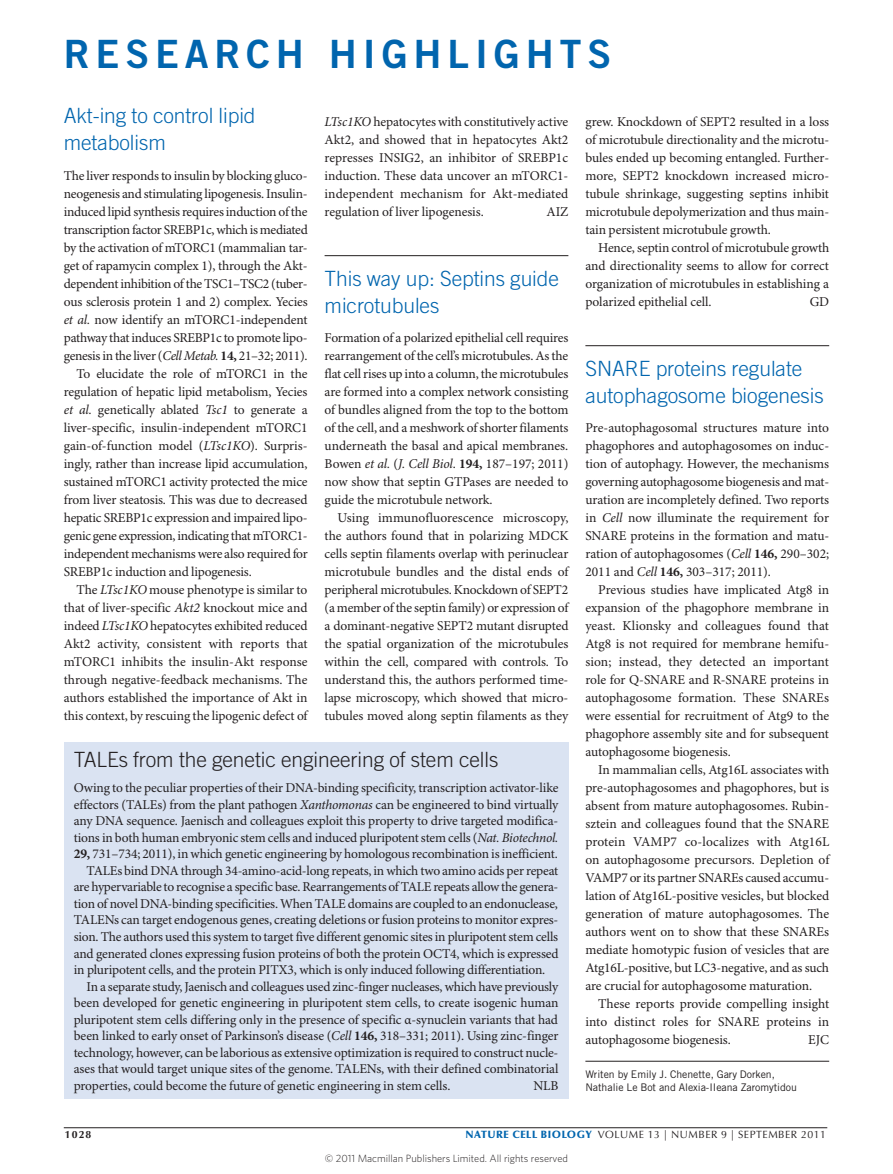
<style>
.page{position:relative;width:893px;height:1174px;background:#fff}
.page>*{position:absolute;margin:0;border:0;box-sizing:border-box;transform-origin:0 0}
.t1{font:39px "Trade Gothic LT Std Bd 2";letter-spacing:.15em;color:#0165ae}
.Research_high_title{font:300 21px/27px "Trade Gothic LT Std";letter-spacing:-.005em;color:#0165ae}
.Reseatch_high_box_ti{font:300 21px "Trade Gothic LT Std";letter-spacing:-.005em;color:#231f20}
.Body_Text{font:13.5px/18px "Minion Pro";letter-spacing:-.01em;color:#231f20;text-align:justify}
.Research_high_box_te{font:13.5px/16.5px "Minion Pro";letter-spacing:-.015em;color:#231f20;text-align:justify}
.BodyFirst{font:13.5px/18px "Minion Pro";letter-spacing:-.01em;color:#231f20;text-align:justify}
.Addresses{font:10.5px/12.8px "Trade Gothic LT Std";letter-spacing:-.005em;color:#231f20}
.t2{font:300 10.5px "Whitney";color:#231f20}
.t3{font:10.5px "Optima LT Std";letter-spacing:.05em;color:#231f20}
.t4{font:700 10.5px "Optima LT Std";color:#231f20}
.s1{font-style:italic}
.s2{font-weight:700}
.s3{font-weight:900;color:#0165ae}
</style>
<div class="page">
<hr style="left:64px;top:1127px;width:763px;height:1px;background:#231f20">
<hr style="left:325px;top:255px;width:243px;height:1px;background:#231f20">
<hr style="left:585px;top:345px;width:244px;height:1px;background:#231f20">
<hr style="left:585px;top:1061px;width:244px;height:1px;background:#231f20">
<div style="left:64px;top:742px;width:504px;height:356px;background:#dae3f2"></div>
<p class="t1" style="left:64px;top:30px;width:549px">RESEARCH HIGHLIGHTS</p>
<p class="Research_high_title" style="left:64px;top:102px;width:193px">Akt-ing to control lipid metabolism</p>
<p class="BodyFirst" style="left:64px;top:167px;width:246px">The liver responds to insulin by blocking gluco&shy;neogenesis and stimulating lipogenesis. Insulin&shy;induced lipid synthesis requires induction of the transcription factor SREBP1c, which is mediated by the activation of mTORC1 (mammalian tar&shy;get of rapamycin complex 1), through the Akt&shy;dependent inhibition of the TSC1–TSC2 (tuber&shy;ous sclerosis protein 1 and 2) complex. Yecies <span class="s1">et al.</span> now identify an mTORC1-independent pathway that induces SREBP1c to promote lipo&shy;genesis in the liver (<span class="s1">Cell Metab.</span> <span class="s2">14,</span> 21–32; 2011).</p>
<p class="Body_Text" style="left:64px;top:365px;width:245px;text-indent:13px">To elucidate the role of mTORC1 in the regulation of hepatic lipid metabolism, Yecies <span class="s1">et al.</span> genetically ablated <span class="s1">Tsc1</span> to generate a liver-specific, insulin-independent mTORC1 gain-of-function model (<span class="s1">LTsc1KO</span>). Surpris&shy;ingly, rather than increase lipid accumulation, sustained mTORC1 activity protected the mice from liver steatosis. This was due to decreased hepatic SREBP1c expression and impaired lipo&shy;genic gene expression, indicating that mTORC1- independent mechanisms were also required for SREBP1c induction and lipogenesis.</p>
<p class="Body_Text" style="left:64px;top:581px;width:245px;text-indent:13px">The <span class="s1">LTsc1KO</span> mouse phenotype is similar to that of liver-specific <span class="s1">Akt2</span> knockout mice and indeed <span class="s1">LTsc1KO</span> hepatocytes exhibited reduced Akt2 activity, consistent with reports that mTORC1 inhibits the insulin-Akt response through negative-feedback mechanisms. The authors established the importance of Akt in this context, by rescuing the lipogenic defect of</p>
<p class="Body_Text" style="left:325px;top:113px;width:245px"><span class="s1">LTsc1KO</span> hepatocytes with constitutively active Akt2, and showed that in hepatocytes Akt2 represses INSIG2, an inhibitor of SREBP1c induction. These data uncover an mTORC1- independent mechanism for Akt-mediated regulation of liver lipogenesis.</p>
<p class="Body_Text" style="left:585px;top:113px;width:245px">grew. Knockdown of SEPT2 resulted in a loss of microtubule directionality and the microtu&shy;bules ended up becoming entangled. Further&shy;more, SEPT2 knockdown increased micro&shy;tubule shrinkage, suggesting septins inhibit microtubule depolymerization and thus main&shy;tain persistent microtubule growth.</p>
<p class="Body_Text" style="left:585px;top:239px;width:245px;text-indent:13px">Hence, septin control of microtubule growth and directionality seems to allow for correct organization of microtubules in establishing a polarized epithelial cell.</p>
<p class="Body_Text" style="left:546px;top:203px;width:23px">AIZ</p>
<p class="Research_high_title" style="left:325px;top:264px;width:236px">This way up: Septins guide microtubules</p>
<p class="BodyFirst" style="left:325px;top:329px;width:245px">Formation of a polarized epithelial cell requires rearrangement of the cell’s microtubules. As the flat cell rises up into a column, the microtubules are formed into a complex network consisting of bundles aligned from the top to the bottom of the cell, and a meshwork of shorter filaments underneath the basal and apical membranes.<br>Bowen <span class="s1">et al.</span> (<span class="s1">J. Cell Biol</span>. <span class="s2">194,</span> 187–197; 2011) now show that septin GTPases are needed to guide the microtubule network.</p>
<p class="Body_Text" style="left:325px;top:509px;width:245px;text-indent:13px">Using immunofluorescence microscopy, the authors found that in polarizing MDCK cells septin filaments overlap with perinuclear microtubule bundles and the distal ends of peripheral microtubules. Knockdown of SEPT2 (a member of the septin family) or expression of a dominant-negative SEPT2 mutant disrupted the spatial organization of the microtubules within the cell, compared with controls. To understand this, the authors performed time&shy;lapse microscopy, which showed that micro&shy;tubules moved along septin filaments as they</p>
<p class="Body_Text" style="left:810px;top:293px;width:21px">GD</p>
<p class="Research_high_title" style="left:585px;top:354px;width:240px">SNARE proteins regulate autophagosome biogenesis</p>
<p class="BodyFirst" style="left:585px;top:419px;width:245px">Pre-autophagosomal structures mature into phagophores and autophagosomes on induc&shy;tion of autophagy. However, the mechanisms governing autophagosome biogenesis and mat&shy;uration are incompletely defined. Two reports in <span class="s1">Cell</span> now illuminate the requirement for SNARE proteins in the formation and matu&shy;ration of autophagosomes (<span class="s1">Cell</span> <span class="s2">146,</span> 290–302; 2011 and <span class="s1">Cell</span> <span class="s2">146,</span> 303–317; 2011).</p>
<p class="Body_Text" style="left:585px;top:581px;width:245px;text-indent:13px">Previous studies have implicated Atg8 in expansion of the phagophore membrane in yeast. Klionsky and colleagues found that Atg8 is not required for membrane hemifu&shy;sion; instead, they detected an important role for Q‑SNARE and R‑SNARE proteins in autophagosome formation. These SNAREs were essential for recruitment of Atg9 to the phagophore assembly site and for subsequent autophagosome biogenesis.</p>
<p class="Body_Text" style="left:585px;top:761px;width:245px;text-indent:13px">In mammalian cells, Atg16L associates with pre-autophagosomes and phagophores, but is absent from mature autophagosomes. Rubin&shy;sztein and colleagues found that the SNARE protein VAMP7 co-localizes with Atg16L on autophagosome precursors. Depletion of VAMP7 or its partner SNAREs caused accumu&shy;lation of Atg16L-positive vesicles, but blocked generation of mature autophagosomes. The authors went on to show that these SNAREs mediate homotypic fusion of vesicles that are Atg16L-positive, but LC3-negative, and as such are crucial for autophagosome maturation.</p>
<p class="Body_Text" style="left:585px;top:995px;width:245px;text-indent:13px">These reports provide compelling insight into distinct roles for SNARE proteins in autophagosome biogenesis.</p>
<p class="Reseatch_high_box_ti" style="left:74px;top:747px;width:426px">TALEs from the genetic engineering of stem cells</p>
<p class="Research_high_box_te" style="left:74px;top:780px;width:486px">Owing to the peculiar properties of their DNA-binding specificity, transcription activator-like effectors (TALEs) from the plant pathogen <span class="s1">Xanthomonas</span> can be engineered to bind virtually any DNA sequence. Jaenisch and colleagues exploit this property to drive targeted modifica&shy;tions in both human embryonic stem cells and induced pluripotent stem cells (<span class="s1">Nat. Biotechnol.<br></span><span class="s2">29,</span> 731–734; 2011), in which genetic engineering by homologous recombination is inefficient.</p>
<p class="Research_high_box_te" style="left:74px;top:863px;width:486px;text-indent:13px">TALEs bind DNA through 34-amino-acid-long repeats, in which two amino acids per repeat are hypervariable to recognise a specific base. Rearrangements of TALE repeats allow the genera&shy;tion of novel DNA-binding specificities. When TALE domains are coupled to an endonuclease, TALENs can target endogenous genes, creating deletions or fusion proteins to monitor expres&shy;sion. The authors used this system to target five different genomic sites in pluripotent stem cells and generated clones expressing fusion proteins of both the protein OCT4, which is expressed in pluripotent cells, and the protein PITX3, which is only induced following differentiation.</p>
<p class="Research_high_box_te" style="left:74px;top:978px;width:486px;text-indent:13px">In a separate study, Jaenisch and colleagues used zinc-finger nucleases, which have previously been developed for genetic engineering in pluripotent stem cells, to create isogenic human pluripotent stem cells differing only in the presence of specific α-synuclein variants that had been linked to early onset of Parkinson’s disease (<span class="s1">Cell</span> <span class="s2">146,</span> 318–331; 2011). Using zinc-finger technology, however, can be laborious as extensive optimization is required to construct nucle&shy;ases that would target unique sites of the genome. TALENs, with their defined combinatorial properties, could become the future of genetic engineering in stem cells.</p>
<p class="Body_Text" style="left:808px;top:1031px;width:22px">EJC</p>
<p class="Addresses" style="left:585px;top:1068px;width:213px">Writen by Emily J. Chenette, Gary Dorken,<br>Nathalie Le Bot and Alexia-IIeana Zaromytidou</p>
<p class="Research_high_box_te" style="left:533px;top:1077px;width:27px">NLB</p>
<p class="t4" style="left:65px;top:1128px;width:28px">1028</p>
<p class="t3" style="left:466px;top:1128px;width:362px"><span class="s3">NATURE CELL BIOLOGY</span> VOLUME 13 | NUMBER 9 | SEPTEMBER 2011</p>
<p class="t2" style="left:325px;top:1151px;width:245px">© 2011 Macmillan Publishers Limited. All rights reserved</p>
</div>
